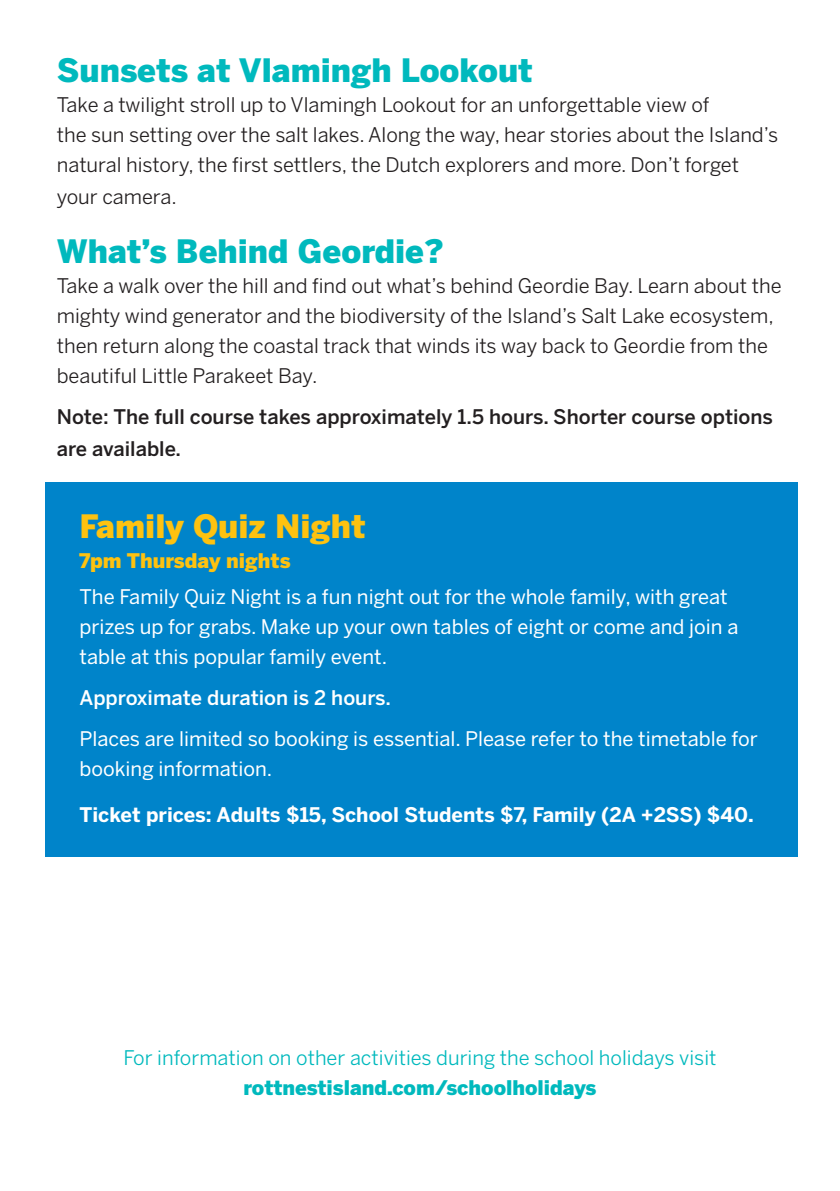
<style>
.page{position:relative;width:840px;height:1191px;background:#fff}
.page>*{position:absolute;margin:0;border:0;box-sizing:border-box;transform-origin:0 0}
.t1{font:900 32px "Benton Sans";color:#00b9bd}
.t2{font:900 32px "Benton Sans";color:#fec210}
.t3{font:20px/30px "Benton Sans";color:#231f20}
.t4{font:20px/30px "Benton Sans";color:#fff}
.t5{font:500 20px/32px "Benton Sans";color:#231f20}
.t6{font:20px "Benton Sans";color:#00b9bd}
.t7{font:700 20px "Benton Sans";color:#fff}
.t8{font:900 20px "Benton Sans";color:#00b9bd}
.t9{font:500 20px "Benton Sans";color:#fff}
.t10{font:900 20px "Benton Sans";color:#fec210}
</style>
<div class="page">
<div style="left:45px;top:482px;width:752px;height:374px;background:#0084ca"></div>
<h1 class="t1" style="left:57px;top:51px;width:477px">Sunsets at Vlamingh Lookout</h1>
<p class="t3" style="left:57px;top:90px;width:722px">Take a twilight stroll up to Vlamingh Lookout for an unforgettable view of<br>the sun setting over the salt lakes. Along the way, hear stories about the Island’s natural history, the first settlers, the Dutch explorers and more. Don’t forget</p>
<p class="t3" style="left:57px;top:182px;width:121px">your camera.</p>
<h1 class="t1" style="left:57px;top:232px;width:388px">What’s Behind Geordie?</h1>
<p class="t3" style="left:57px;top:270px;width:726px">Take a walk over the hill and find out what’s behind Geordie Bay. Learn about the mighty wind generator and the biodiversity of the Island’s Salt Lake ecosystem, then return along the coastal track that winds its way back to Geordie from the beautiful Little Parakeet Bay.</p>
<p class="t5" style="left:57px;top:401px;width:717px">Note: The full course takes approximately 1.5 hours. Shorter course options are available.</p>
<h1 class="t2" style="left:79px;top:507px;width:287px">Family Quiz Night</h1>
<p class="t10" style="left:79px;top:548px;width:212px">7pm Thursday nights</p>
<p class="t4" style="left:79px;top:581px;width:660px">The Family Quiz Night is a fun night out for the whole family, with great prizes up for grabs. Make up your own tables of eight or come and join a table at this popular family event.</p>
<p class="t9" style="left:79px;top:685px;width:313px">Approximate duration is 2 hours.</p>
<p class="t4" style="left:79px;top:723px;width:679px">Places are limited so booking is essential. Please refer to the timetable for booking information.</p>
<p class="t7" style="left:79px;top:802px;width:675px">Ticket prices: Adults $15, School Students $7, Family (2A +2SS) $40.</p>
<p class="t6" style="left:123px;top:1045px;width:594px">For information on other activities during the school holidays visit</p>
<p class="t8" style="left:243px;top:1075px;width:354px">rottnestisland.com/schoolholidays</p>
</div>
